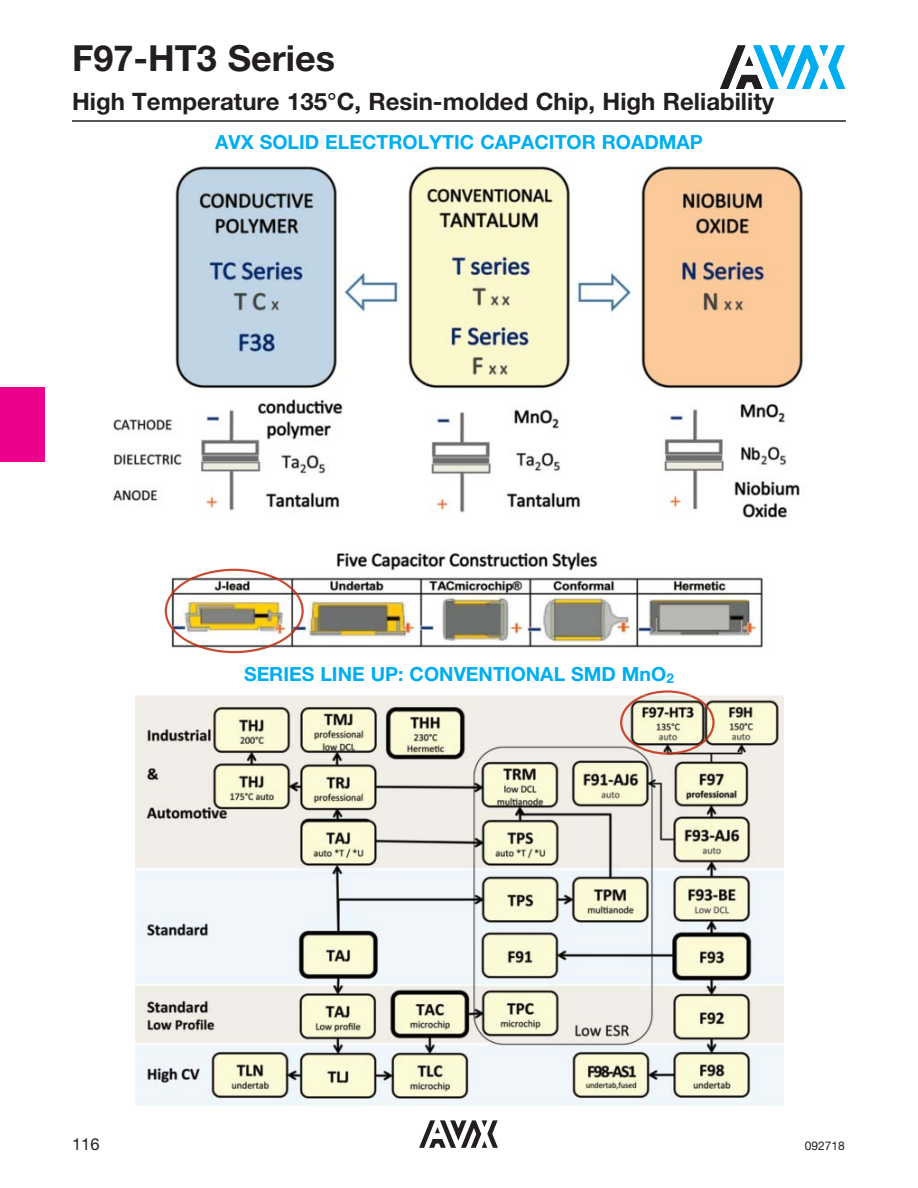
<style>
.page{position:relative;width:918px;height:1188px;background:#fff}
.page>*{position:absolute;margin:0;border:0;box-sizing:border-box;transform-origin:0 0}
.t1{font:700 36px "Helvetica Neue LT Std";color:#231f20}
.t2{font:700 24px "Helvetica Neue LT Std";color:#231f20}
.t3{font:700 19.5px "Helvetica Neue LT Std";color:#00aeef}
.t4{font:16.5px "Helvetica Neue LT Std";color:#231f20}
.t5{font:12px "Helvetica Neue LT Std";color:#231f20}
.s1{font-size:13.5px}
</style>
<div class="page">
<div style="left:0;top:388px;width:45px;height:74px;background:#ec008c"></div>
<svg style="left:419px;top:1120px;width:79px;height:28px"></svg>
<svg style="left:720px;top:45px;width:125px;height:44px"></svg>
<hr style="left:72px;top:120px;width:774px;height:2px;background:#231f20">
<img style="left:113px;top:166px;width:692px;height:488px">
<img style="left:136px;top:696px;width:648px;height:410px">
<img style="left:165px;top:569px;width:139px;height:84px">
<svg style="left:641px;top:690px;width:52px;height:6px"></svg>
<img style="left:620px;top:696px;width:95px;height:59px">
<h1 class="t1" style="left:72px;top:45px;width:265px">F97-HT3 Series</h1>
<p class="t2" style="left:72px;top:93px;width:704px">High Temperature 135°C, Resin-molded Chip, High Reliability</p>
<p class="t3" style="left:215px;top:135px;width:489px">AVX SOLID ELECTROLYTIC CAPACITOR ROADMAP</p>
<p class="t3" style="left:244px;top:667px;width:431px">SERIES LINE UP: CONVENTIONAL SMD MnO<span class="s1">2</span></p>
<p class="t4" style="left:72px;top:1138px;width:29px">116</p>
<p class="t5" style="left:805px;top:1141px;width:42px">092718</p>
</div>
